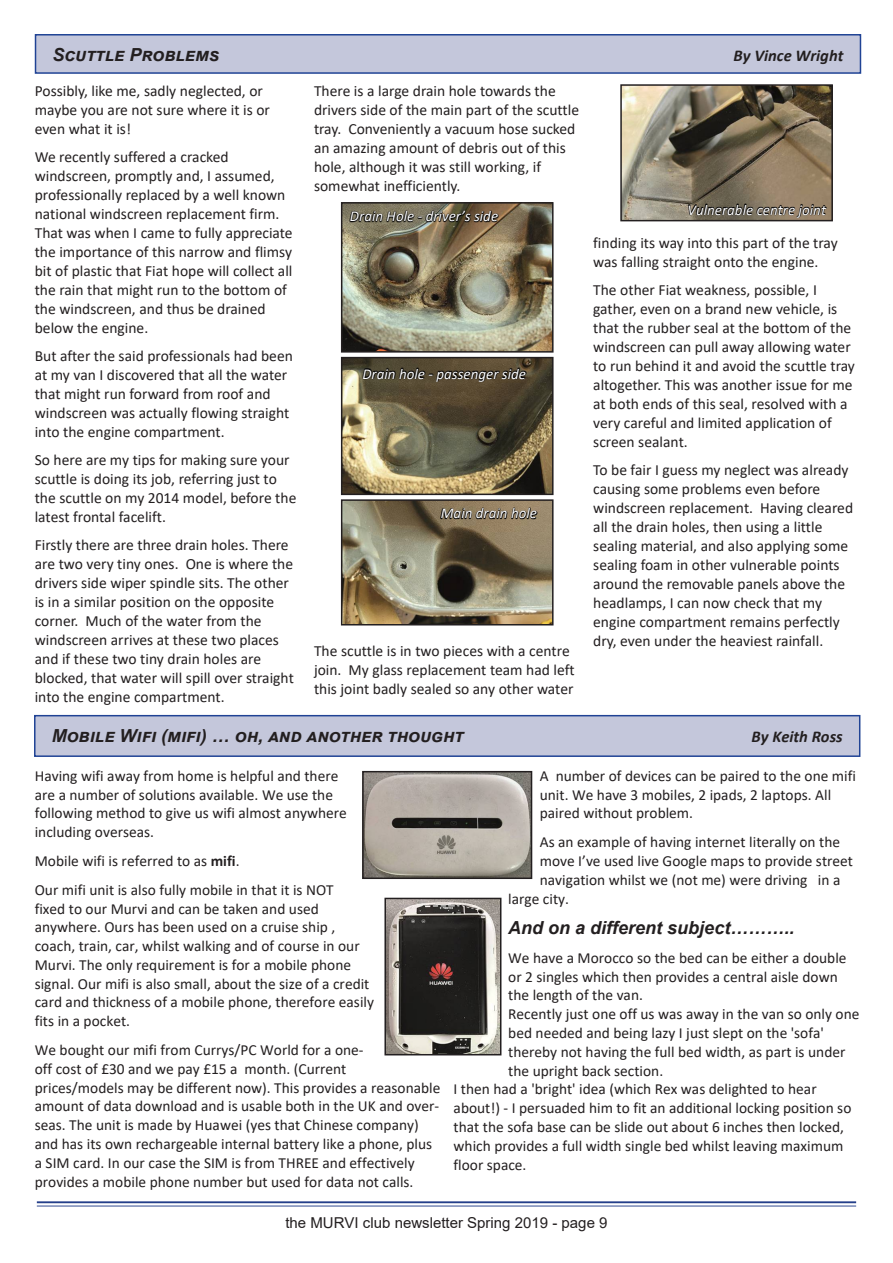
<style>
.page{position:relative;width:893px;height:1263px;background:#fff}
.page>*{position:absolute;margin:0;border:0;box-sizing:border-box;transform-origin:0 0}
.t1{font:italic 700 18px "Arial";color:#231f20}
.t2{font:italic 700 16.5px "Calibri";color:#231f20}
.t3{font:15.6px/18.9px "Calibri";color:#231f20}
.t4{font:15.45px/18.8px "Calibri";color:#231f20}
.t5{font:italic 15px "Calibri";color:#fff}
.t6{font:15px "Arial";color:#231f20}
.s1{font-weight:700}
</style>
<div class="page">
<hr style="left:37px;top:1205px;width:819px;height:1px;background:#243f8a">
<hr style="left:37px;top:1201px;width:819px;height:2px;background:#243f8a">
<div style="left:36px;top:35px;width:824px;height:38px;background:#c4c7db"></div>
<div style="left:35px;top:34px;width:826px;height:40px;border:2px solid #204395"></div>
<img style="left:623px;top:87px;width:207px;height:131px">
<div style="left:620px;top:84px;width:213px;height:137px;border:2px solid #231f20"></div>
<img style="left:686px;top:199px;width:147px;height:21px">
<img style="left:344px;top:360px;width:207px;height:132px">
<div style="left:341px;top:357px;width:213px;height:138px;border:2px solid #231f20"></div>
<img style="left:361px;top:363px;width:190px;height:21px">
<img style="left:344px;top:502px;width:207px;height:120px">
<div style="left:341px;top:499px;width:213px;height:126px;border:2px solid #231f20"></div>
<img style="left:440px;top:502px;width:106px;height:22px">
<img style="left:344px;top:205px;width:207px;height:145px">
<div style="left:341px;top:202px;width:213px;height:151px;border:2px solid #231f20"></div>
<img style="left:349px;top:205px;width:193px;height:22px">
<div style="left:35px;top:716px;width:825px;height:40px;background:#c4c7db"></div>
<div style="left:34px;top:715px;width:826px;height:42px;border:2px solid #204395"></div>
<img style="left:365px;top:774px;width:164px;height:102px">
<div style="left:362px;top:771px;width:170px;height:108px;border:2px solid #231f20"></div>
<img style="left:387px;top:901px;width:111px;height:151px">
<div style="left:384px;top:898px;width:117px;height:157px;border:2px solid #231f20"></div>
<p class="t1" style="left:53px;top:48px;width:168px">S˨˧˨˩˦˩˥˩˩˥˩˨˩˧˨˨˥ P˩˥˧˩˥˨˧˧˨˩˧˨˨˥˨˩˨˩˥˨</p>
<p class="t2" style="left:734px;top:48px;width:111px">By Vince Wright</p>
<p class="t3" style="left:35px;top:83px;width:237px">Possibly, like me, sadly neglected, or maybe you are not sure where it is or even what it is!</p>
<p class="t3" style="left:35px;top:149px;width:259px">We recently suffered a cracked windscreen, promptly and, I assumed, professionally replaced by a well known national windscreen replacement firm.<br>That was when I came to fully appreciate the importance of this narrow and flimsy bit of plastic that Fiat hope will collect all the rain that might run to the bottom of the windscreen, and thus be drained below the engine.</p>
<p class="t3" style="left:35px;top:348px;width:260px">But after the said professionals had been at my van I discovered that all the water that might run forward from roof and windscreen was actually flowing straight into the engine compartment.</p>
<p class="t3" style="left:35px;top:451px;width:263px">So here are my tips for making sure your scuttle is doing its job, referring just to the scuttle on my 2014 model, before the latest frontal facelift.</p>
<p class="t3" style="left:35px;top:536px;width:261px">Firstly there are three drain holes. There are two very tiny ones. One is where the drivers side wiper spindle sits. The other is in a similar position on the opposite corner. Much of the water from the windscreen arrives at these two places and if these two tiny drain holes are blocked, that water will spill over straight into the engine compartment.</p>
<p class="t3" style="left:314px;top:83px;width:267px">There is a large drain hole towards the drivers side of the main part of the scuttle tray. Conveniently a vacuum hose sucked an amazing amount of debris out of this hole, although it was still working, if somewhat inefficiently.</p>
<p class="t5" style="left:687px;top:203px;width:140px">Vulnerable centre joint</p>
<p class="t5" style="left:350px;top:210px;width:150px">Drain Hole - driver’s side</p>
<p class="t3" style="left:593px;top:235px;width:246px">finding its way into this part of the tray was falling straight onto the engine.</p>
<p class="t3" style="left:593px;top:282px;width:263px">The other Fiat weakness, possible, I gather, even on a brand new vehicle, is that the rubber seal at the bottom of the windscreen can pull away allowing water to run behind it and avoid the scuttle tray altogether. This was another issue for me at both ends of this seal, resolved with a very careful and limited application of screen sealant.</p>
<p class="t3" style="left:593px;top:461px;width:261px">To be fair I guess my neglect was already causing some problems even before windscreen replacement. Having cleared all the drain holes, then using a little sealing material, and also applying some sealing foam in other vulnerable points around the removable panels above the headlamps, I can now check that my engine compartment remains perfectly dry, even under the heaviest rainfall.</p>
<p class="t5" style="left:362px;top:367px;width:165px">Drain hole - passenger side</p>
<p class="t5" style="left:441px;top:507px;width:98px">Main drain hole</p>
<p class="t3" style="left:314px;top:642px;width:262px">The scuttle is in two pieces with a centre join. My glass replacement team had left this joint badly sealed so any other water</p>
<p class="t1" style="left:52px;top:728px;width:415px">M˩˥˨˧˧˨˩˨˩˧˨˨˥ W˨˩˨˨˦˨˩ (˨˩˨˨˩˨˨˦˨˩) … ˩˥˨˨˩, ˨˧˦˨˩˩˨˧˩ ˨˧˦˨˩˩˩˥˩˥˩˨˨˩˨˨˥˩˥˧ ˩˥˩˨˨˩˩˥˩˦˨˨˧˨˨˩˩˥˩</p>
<p class="t2" style="left:752px;top:729px;width:93px">By Keith Ross</p>
<p class="t4" style="left:35px;top:768px;width:314px">Having wifi away from home is helpful and there are a number of solutions available. We use the following method to give us wifi almost anywhere including overseas.</p>
<p class="t4" style="left:35px;top:848px;width:300px;line-height:28.8px">Mobile wifi is referred to as <span class="s1">mifi</span>.<br>Our mifi unit is also fully mobile in that it is NOT</p>
<p class="t4" style="left:35px;top:900px;width:341px">fixed to our Murvi and can be taken and used anywhere. Ours has been used on a cruise ship , coach, train, car, whilst walking and of course in our Murvi. The only requirement is for a mobile phone signal. Our mifi is also small, about the size of a credit card and thickness of a mobile phone, therefore easily fits in a pocket.</p>
<p class="t4" style="left:35px;top:1042px;width:407px">We bought our mifi from Currys/PC World for a one-<br>off cost of £30 and we pay £15 a month. (Current<br>prices/models may be different now). This provides a reasonable amount of data download and is usable both in the UK and over&shy;seas. The unit is made by Huawei (yes that Chinese company) and has its own rechargeable internal battery like a phone, plus a SIM card. In our case the SIM is from THREE and effectively provides a mobile phone number but used for data not calls.</p>
<p class="t4" style="left:540px;top:768px;width:318px">A number of devices can be paired to the one mifi unit. We have 3 mobiles, 2 ipads, 2 laptops. All paired without problem.</p>
<p class="t4" style="left:540px;top:834px;width:302px">As an example of having internet literally on the</p>
<p class="t4" style="left:540px;top:853px;width:315px">move I’ve used live Google maps to provide street</p>
<p class="t4" style="left:540px;top:871px;width:302px">navigation whilst we (not me) were driving in a</p>
<p class="t4" style="left:508px;top:890px;width:62px">large city.</p>
<p class="t1" style="left:508px;top:921px;width:288px">And on a different subject………..</p>
<p class="t4" style="left:508px;top:950px;width:340px">We have a Morocco so the bed can be either a double</p>
<p class="t4" style="left:508px;top:968px;width:331px">or 2 singles which then provides a central aisle down</p>
<p class="t4" style="left:508px;top:987px;width:136px">the length of the van.</p>
<p class="t4" style="left:508px;top:1006px;width:353px">Recently just one off us was away in the van so only one</p>
<p class="t4" style="left:508px;top:1025px;width:317px">bed needed and being lazy I just slept on the 'sofa'</p>
<p class="t4" style="left:508px;top:1044px;width:339px">thereby not having the full bed width, as part is under</p>
<p class="t4" style="left:508px;top:1062px;width:156px">the upright back section.</p>
<p class="t4" style="left:454px;top:1081px;width:365px">I then had a 'bright' idea (which Rex was delighted to hear</p>
<p class="t4" style="left:454px;top:1100px;width:399px">about!) - I persuaded him to fit an additional locking position so</p>
<p class="t4" style="left:454px;top:1119px;width:392px">that the sofa base can be slide out about 6 inches then locked,</p>
<p class="t4" style="left:454px;top:1137px;width:391px">which provides a full width single bed whilst leaving maximum</p>
<p class="t4" style="left:454px;top:1156px;width:74px">floor space.</p>
<p class="t6" style="left:285px;top:1217px;width:324px">the MURVI club newsletter Spring 2019 - page 9</p>
</div>
